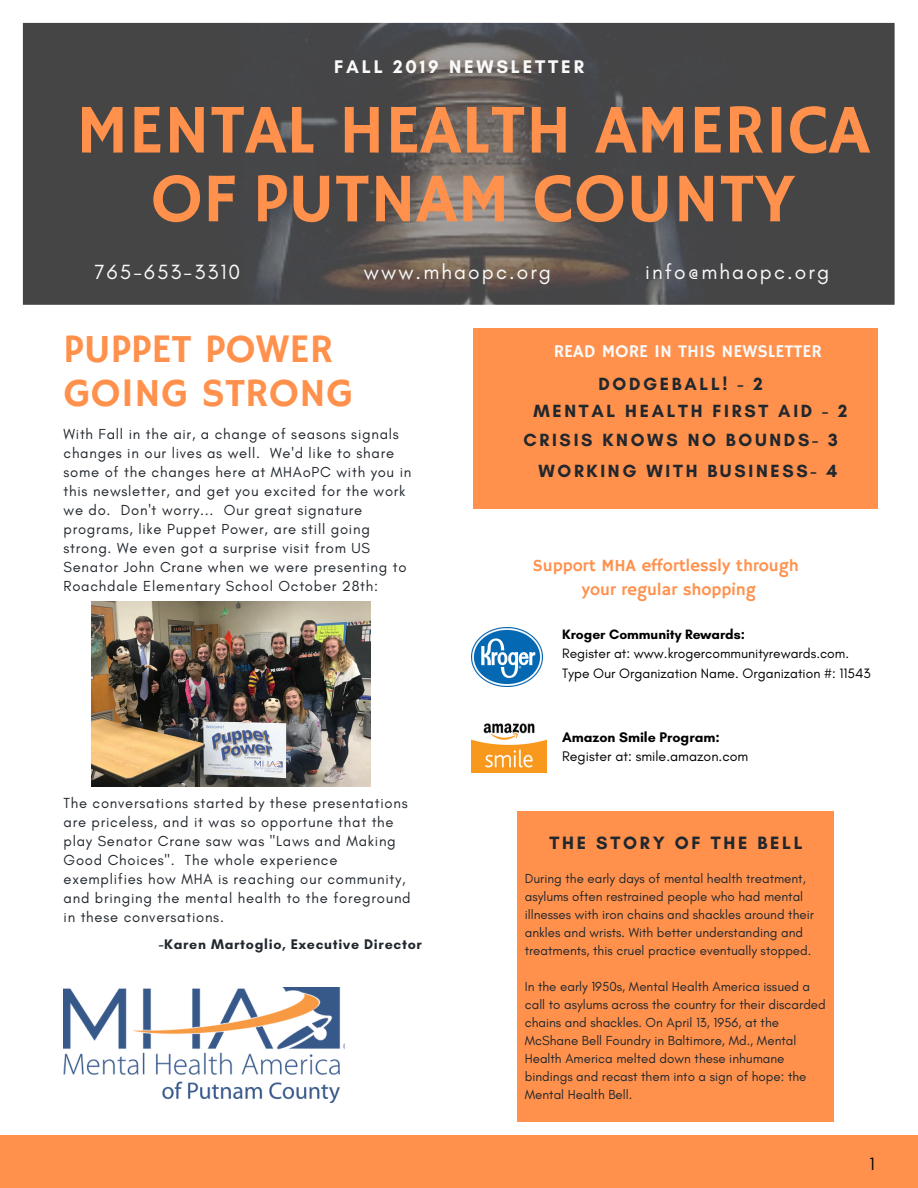
<style>
.page{position:relative;width:918px;height:1188px;background:#fff}
.page>*{position:absolute;margin:0;border:0;box-sizing:border-box;transform-origin:0 0}
.t1{font:70.05px/68.8px "Hammersmith One";color:#ff914d;text-align:center}
.t2{font:40.5px/43.3px "Hammersmith One";color:#ff914d}
.t3{font:21px "Glacial Indifference";letter-spacing:.1em;color:#fafafa}
.t4{font:700 18.6px "Glacial Indifference";letter-spacing:.15em;color:#fafafa}
.t5{font:700 18.15px "Glacial Indifference";letter-spacing:.15em;color:#21272d}
.t6{font:700 18px "Glacial Indifference";letter-spacing:.15em;color:#21272d}
.t7{font:18px "Hammersmith One";color:#fafafa}
.t8{font:18px "Glacial Indifference";color:#000}
.t9{font:17.1px "Hammersmith One";color:#ff914d}
.t10{font:14.85px/19px "Glacial Indifference";letter-spacing:.05em;color:#21272d}
.t11{font:700 14.25px "Glacial Indifference";letter-spacing:.05em;color:#21272d}
.t12{font:14.25px "Glacial Indifference";color:#000}
.t13{font:700 14.25px "Glacial Indifference";color:#000}
.t14{font:13.8px "Glacial Indifference";color:#000}
.t15{font:700 13.8px "Glacial Indifference";color:#000}
.t16{font:13.35px/18px "Glacial Indifference";color:#21272d}
</style>
<div class="page">
<svg style="left:22px;top:22px;width:873px;height:283px;fill:#454547"></svg>
<div style="left:473px;top:328px;width:405px;height:181px;background:#ff914d"></div>
<div style="left:0;top:1136px;width:918px;height:52px;background:#ff914d"></div>
<div style="left:517px;top:811px;width:316px;height:311px;background:#ff914d"></div>
<img style="left:64px;top:988px;width:281px;height:115px">
<img style="left:92px;top:602px;width:279px;height:184px">
<img style="left:471px;top:628px;width:71px;height:58px">
<img style="left:471px;top:723px;width:76px;height:49px">
<p class="t4" style="left:334px;top:56px;width:251px">FALL 2019 NEWSLETTER</p>
<p class="t1" style="left:76px;top:99px;width:795px">MENTAL HEALTH AMERICA<br>OF PUTNAM COUNTY</p>
<p class="t3" style="left:95px;top:259px;width:147px">765-653-3310</p>
<p class="t3" style="left:645px;top:259px;width:185px">info@mhaopc.org</p>
<p class="t3" style="left:364px;top:259px;width:189px">www.mhaopc.org</p>
<p class="t2" style="left:64px;top:329px;width:291px">PUPPET POWER<br>GOING STRONG</p>
<p class="t10" style="left:64px;top:424px;width:349px">With Fall in the air, a change of seasons signals changes in our lives as well. We'd like to share some of the changes here at MHAoPC with you in this newsletter, and get you excited for the work we do. Don't worry... Our great signature programs, like Puppet Power, are still going strong. We even got a surprise visit from US Senator John Crane when we were presenting to Roachdale Elementary School October 28th:</p>
<p class="t10" style="left:64px;top:793px;width:349px">The conversations started by these presentations are priceless, and it was so opportune that the play Senator Crane saw was "Laws and Making Good Choices". The whole experience exemplifies how MHA is reaching our community, and bringing the mental health to the foreground in these conversations.</p>
<p class="t11" style="left:159px;top:936px;width:265px">-Karen Martoglio, Executive Director</p>
<p class="t7" style="left:554px;top:341px;width:270px">READ MORE IN THIS NEWSLETTER</p>
<p class="t6" style="left:598px;top:373px;width:166px">DODGEBALL! - 2</p>
<p class="t6" style="left:533px;top:399px;width:316px">MENTAL HEALTH FIRST AID - 2</p>
<p class="t6" style="left:523px;top:429px;width:316px">CRISIS KNOWS NO BOUNDS- 3</p>
<p class="t6" style="left:538px;top:459px;width:301px">WORKING WITH BUSINESS- 4</p>
<p class="t9" style="left:533px;top:556px;width:267px">Support MHA effortlessly through</p>
<p class="t9" style="left:582px;top:579px;width:176px">your regular shopping</p>
<p class="t15" style="left:562px;top:626px;width:184px">Kroger Community Rewards:</p>
<p class="t14" style="left:562px;top:645px;width:288px">Register at: www.krogercommunityrewards.com.</p>
<p class="t14" style="left:562px;top:664px;width:310px">Type Our Organization Name. Organization #: 11543</p>
<p class="t13" style="left:562px;top:729px;width:159px">Amazon Smile Program:</p>
<p class="t12" style="left:562px;top:748px;width:188px">Register at: smile.amazon.com</p>
<p class="t5" style="left:550px;top:832px;width:255px">THE STORY OF THE BELL</p>
<p class="t16" style="left:525px;top:869px;width:291px">During the early days of mental health treatment, asylums often restrained people who had mental illnesses with iron chains and shackles around their ankles and wrists. With better understanding and treatments, this cruel practice eventually stopped.</p>
<p class="t16" style="left:525px;top:977px;width:303px">In the early 1950s, Mental Health America issued a call to asylums across the country for their discarded chains and shackles. On April 13, 1956, at the McShane Bell Foundry in Baltimore, Md., Mental Health America melted down these inhumane bindings and recast them into a sign of hope: the Mental Health Bell.</p>
<p class="t8" style="left:869px;top:1153px;width:7px">1</p>
</div>
